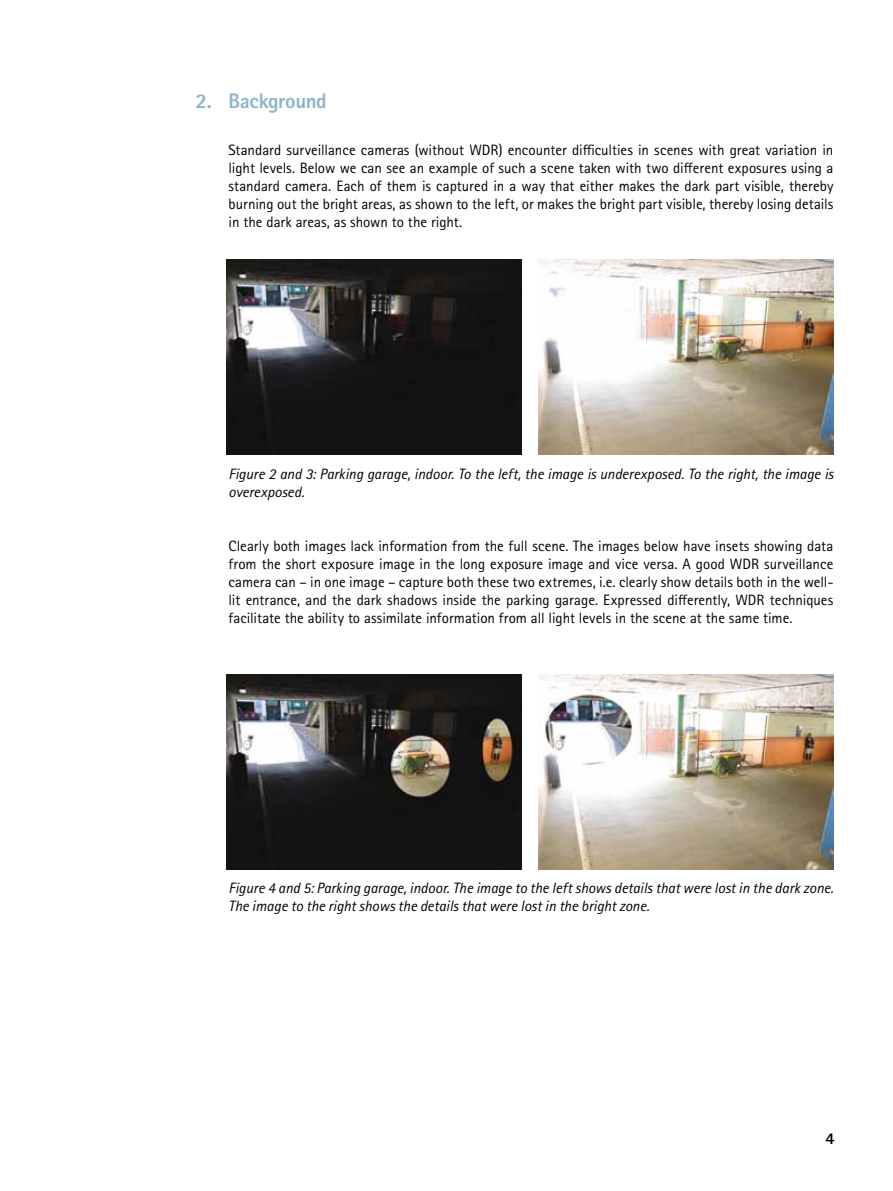
<style>
.page{position:relative;width:893px;height:1191px;background:#fff}
.page>*{position:absolute;margin:0;border:0;box-sizing:border-box;transform-origin:0 0}
.t1{font:800 21px "Rotis Sans Serif Pro";letter-spacing:-.02em;color:#8db6cb}
.t2{font:800 16.5px "Rotis Sans Serif Pro";color:#000}
.t3{font:15px/18px "Rotis Sans Serif Pro";color:#000;text-align:justify}
.t4{font:italic 15px/18px "Rotis Sans Serif Pro";letter-spacing:-.005em;color:#000}
</style>
<div class="page">
<img style="left:226px;top:259px;width:295px;height:196px">
<img style="left:539px;top:259px;width:294px;height:196px">
<img style="left:226px;top:674px;width:295px;height:195px">
<img style="left:539px;top:674px;width:294px;height:195px">
<h1 class="t1" style="left:195px;top:88px;width:133px">2. Background</h1>
<p class="t3" style="left:229px;top:141px;width:606px">Standard surveillance cameras (without WDR) encounter difficulties in scenes with great variation in light levels. Below we can see an example of such a scene taken with two different exposures using a standard camera. Each of them is captured in a way that either makes the dark part visible, thereby burning out the bright areas, as shown to the left, or makes the bright part visible, thereby losing details in the dark areas, as shown to the right.</p>
<p class="t4" style="left:229px;top:465px;width:606px">Figure 2 and 3: Parking garage, indoor. To the left, the image is underexposed. To the right, the image is overexposed.</p>
<p class="t3" style="left:229px;top:537px;width:606px">Clearly both images lack information from the full scene. The images below have insets showing data from the short exposure image in the long exposure image and vice versa. A good WDR surveillance camera can – in one image – capture both these two extremes, i.e. clearly show details both in the well&shy;lit entrance, and the dark shadows inside the parking garage. Expressed differently, WDR techniques facilitate the ability to assimilate information from all light levels in the scene at the same time.</p>
<p class="t4" style="left:229px;top:879px;width:606px">Figure 4 and 5: Parking garage, indoor. The image to the left shows details that were lost in the dark zone.<br>The image to the right shows the details that were lost in the bright zone.</p>
<p class="t2" style="left:825px;top:1128px;width:11px">4</p>
</div>
